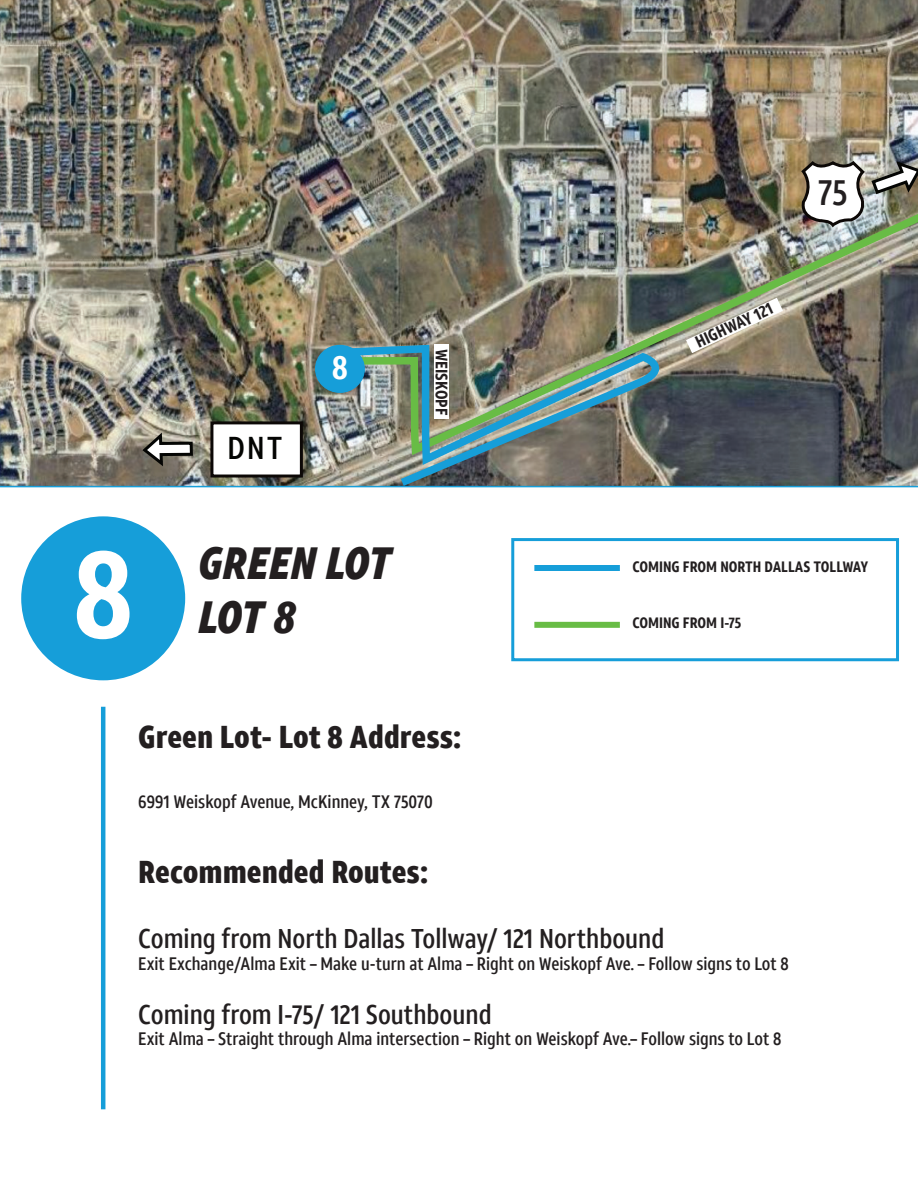
<style>
.page{position:relative;width:918px;height:1188px;background:#fff}
.page>*{position:absolute;margin:0;border:0;box-sizing:border-box;transform-origin:0 0}
.t1{font:700 124.5px "ATT Aleck Cd";color:#fff}
.t2{font:italic 900 45px/54px "ATT Aleck Cd";letter-spacing:-.02em;color:#231f20}
.t3{font:500 36px "ATT Aleck Cd";color:#231f20}
.t4{font:700 33px "ATT Aleck Cd";color:#fff}
.t5{font:900 31.5px "ATT Aleck Cd";color:#231f20}
.t6{font:500 31.5px "ATT Aleck Cd";color:#040503}
.t7{font:500 27px "ATT Aleck Cd";color:#231f20}
.t8{font:500 18px "ATT Aleck Cd";color:#231f20}
.t9{font:700 16.5px "ATT Aleck Cd";color:#231f20}
.t10{font:700 15px "ATT Aleck Cd";color:#231f20}
</style>
<div class="page">
<div style="left:511px;top:538px;width:388px;height:123px;background:#fff;border:3px solid #169ed9"></div>
<div style="left:534px;top:565px;width:86px;height:6px;background:#169ed9"></div>
<div style="left:534px;top:622px;width:86px;height:6px;background:#68bc45"></div>
<div style="left:21px;top:516px;width:164px;height:164px;background:#169ed9;border-radius:50%"></div>
<hr style="left:101px;top:707px;width:4px;height:402px;background:#169ed9">
<img style="left:0;top:0;width:918px;height:487px">
<div style="left:210px;top:421px;width:93px;height:57px;background:#fff;border:3px solid #0c0806"></div>
<img style="left:352px;top:201px;width:566px;height:260px">
<img style="left:338px;top:341px;width:333px;height:147px">
<svg style="left:140px;top:429px;width:54px;height:38px"></svg>
<img style="left:799px;top:156px;width:119px;height:79px">
<svg style="left:686px;top:298px;width:97px;height:55px"></svg>
<div style="left:434px;top:345px;width:14px;height:74px;background:#fff"></div>
<div style="left:316px;top:346px;width:48px;height:46px;background:#169ed9;border-radius:50%"></div>
<div style="left:315px;top:345px;width:50px;height:48px;border:2px solid #169ed9;border-radius:50%"></div>
<h3 class="t3" style="left:819px;top:170px;width:30px">75</h3>
<h3 class="t6" style="left:227px;top:428px;width:57px">DNT</h3>
<h3 class="t4" style="left:332px;top:346px;width:17px">8</h3>
<p class="t9" style="left:452px;top:349px;width:68px;rotate:90deg">WEISKOPF</p>
<p class="t9" style="left:692px;top:333px;width:85px;rotate:-25deg">HIGHWAY 121</p>
<h1 class="t1" style="left:74px;top:515px;width:60px">8</h1>
<h2 class="t2" style="left:198px;top:537px;width:195px">GREEN LOT<br>LOT 8</h2>
<p class="t10" style="left:632px;top:557px;width:237px">COMING FROM NORTH DALLAS TOLLWAY</p>
<p class="t10" style="left:632px;top:613px;width:110px">COMING FROM I-75</p>
<h3 class="t5" style="left:138px;top:717px;width:325px">Green Lot- Lot 8 Address:</h3>
<p class="t8" style="left:138px;top:790px;width:296px">6991 Weiskopf Avenue, McKinney, TX 75070</p>
<h3 class="t5" style="left:138px;top:852px;width:291px">Recommended Routes:</h3>
<h3 class="t7" style="left:138px;top:922px;width:528px">Coming from North Dallas Tollway/ 121 Northbound</h3>
<p class="t8" style="left:138px;top:952px;width:652px">Exit Exchange/Alma Exit – Make u-turn at Alma – Right on Weiskopf Ave. – Follow signs to Lot 8</p>
<h3 class="t7" style="left:138px;top:997px;width:355px">Coming from I-75/ 121 Southbound</h3>
<p class="t8" style="left:138px;top:1028px;width:645px">Exit Alma – Straight through Alma intersection – Right on Weiskopf Ave.– Follow signs to Lot 8</p>
</div>
